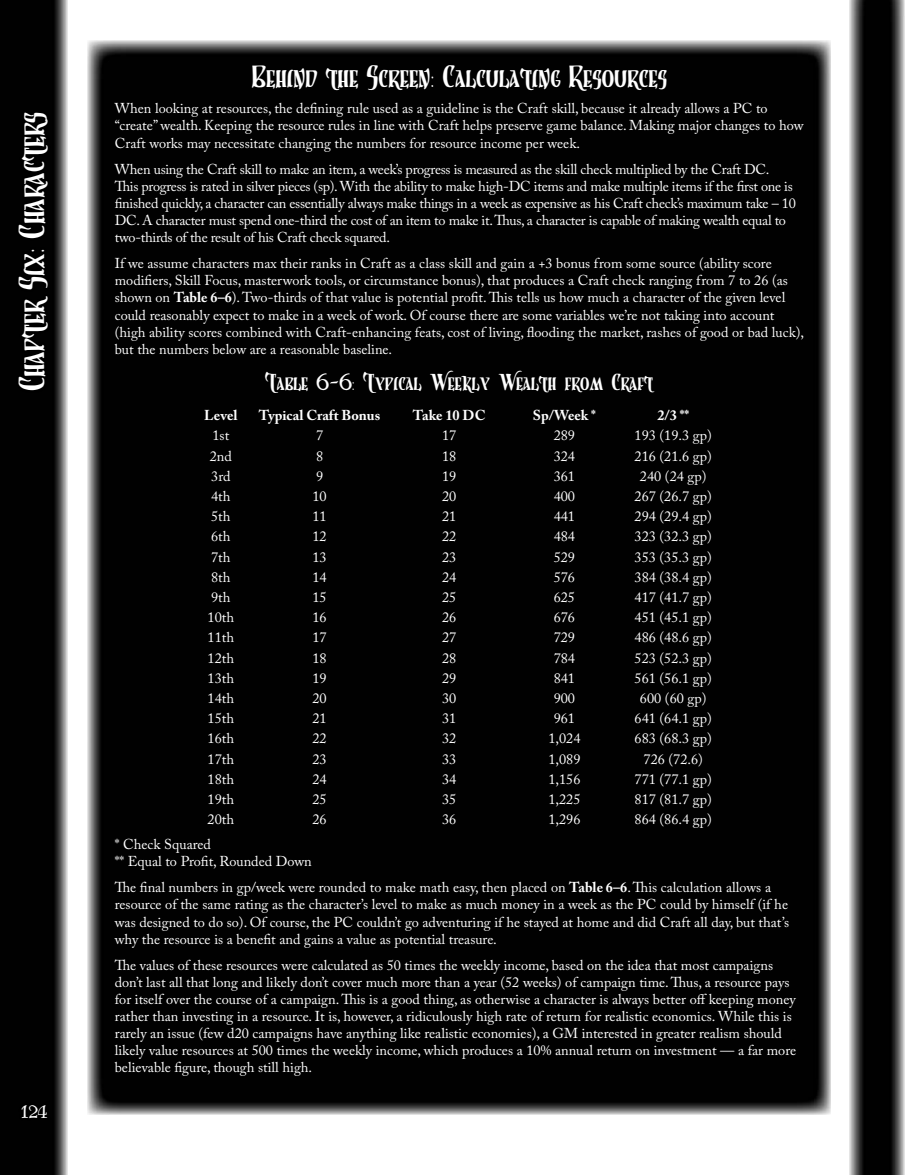
<style>
.page{position:relative;width:905px;height:1175px;background:#fff}
.page>*{position:absolute;margin:0;border:0;box-sizing:border-box;transform-origin:0 0}
.t1{font:42px "Summerisle";color:#fff}
.t2{font:36px "Summerisle";color:#fff}
.t3{font:27px "Summerisle";color:#fff}
.t4{font:21px "Summerisle";color:#fff}
.t5{font:14.25px/17.1px "Adobe Caslon Pro";color:#fff}
.t6{font:14.25px/17.1px "Adobe Caslon Pro";letter-spacing:-.02em;color:#fff}
.t7{font:700 14.25px "Adobe Caslon Pro";color:#fff}
.s1{font-weight:700}
</style>
<div class="page">
<img style="left:0;top:0;width:68px;height:1174px">
<div style="left:15px;top:1097px;width:41px;height:77px;background:#010101"></div>
<svg style="left:0;top:107px;width:88px;height:288px"></svg>
<img style="left:849px;top:0;width:55px;height:1174px">
<div style="left:88px;top:40px;width:742px;height:697px;background:#010101"></div>
<div style="left:88px;top:737px;width:742px;height:377px;background:#010101"></div>
<h1 class="t1" style="left:14px;top:391px;width:281px;rotate:-90deg">Chapter Six: Characters</h1>
<h3 class="t4" style="left:21px;top:1102px;width:28px">124</h3>
<h2 class="t2" style="left:251px;top:61px;width:417px">Behind the Screen: Calculating Resources</h2>
<p class="t5" style="left:115px;top:100px;width:690px">When looking at resources, the defining rule used as a guideline is the Craft skill, because it already allows a PC to “create” wealth. Keeping the resource rules in line with Craft helps preserve game balance. Making major changes to how<br>Craft works may necessitate changing the numbers for resource income per week.</p>
<p class="t6" style="left:115px;top:160px;width:682px">When using the Craft skill to make an item, a week’s progress is measured as the skill check multiplied by the Craft DC.<br>This progress is rated in silver pieces (sp). With the ability to make high-DC items and make multiple items if the first one is finished quickly, a character can essentially always make things in a week as expensive as his Craft check’s maximum take – 10<br>DC. A character must spend one-third the cost of an item to make it. Thus, a character is capable of making wealth equal to two-thirds of the result of his Craft check squared.</p>
<p class="t5" style="left:115px;top:255px;width:691px">If we assume characters max their ranks in Craft as a class skill and gain a +3 bonus from some source (ability score modifiers, Skill Focus, masterwork tools, or circumstance bonus), that produces a Craft check ranging from 7 to 26 (as shown on <span class="s1">Table 6–6</span>). Two-thirds of that value is potential profit. This tells us how much a character of the given level could reasonably expect to make in a week of work. Of course there are some variables we’re not taking into account (high ability scores combined with Craft-enhancing feats, cost of living, flooding the market, rashes of good or bad luck), but the numbers below are a reasonable baseline.</p>
<h3 class="t3" style="left:265px;top:370px;width:389px">Table 6-6: Typical Weekly Wealth from Craft</h3>
<p class="t7" style="left:204px;top:407px;width:35px">Level</p>
<p class="t7" style="left:259px;top:407px;width:123px">Typical Craft Bonus</p>
<p class="t7" style="left:413px;top:407px;width:74px">Take 10 DC</p>
<p class="t7" style="left:533px;top:407px;width:65px">Sp/Week *</p>
<p class="t7" style="left:657px;top:407px;width:33px">2/3 **</p>
<p class="t5" style="left:212px;top:427px;width:18px">1st</p>
<p class="t5" style="left:316px;top:427px;width:9px">7</p>
<p class="t5" style="left:442px;top:427px;width:16px">17</p>
<p class="t5" style="left:553px;top:427px;width:23px">289</p>
<p class="t5" style="left:634px;top:427px;width:79px">193 (19.3 gp)</p>
<p class="t5" style="left:210px;top:447px;width:24px">2nd</p>
<p class="t5" style="left:316px;top:447px;width:9px">8</p>
<p class="t5" style="left:442px;top:447px;width:16px">18</p>
<p class="t5" style="left:553px;top:447px;width:23px">324</p>
<p class="t5" style="left:634px;top:447px;width:79px">216 (21.6 gp)</p>
<p class="t5" style="left:211px;top:467px;width:21px">3rd</p>
<p class="t5" style="left:316px;top:467px;width:9px">9</p>
<p class="t5" style="left:442px;top:467px;width:16px">19</p>
<p class="t5" style="left:553px;top:467px;width:23px">361</p>
<p class="t5" style="left:640px;top:467px;width:68px">240 (24 gp)</p>
<p class="t5" style="left:211px;top:487px;width:21px">4th</p>
<p class="t5" style="left:312px;top:487px;width:16px">10</p>
<p class="t5" style="left:442px;top:487px;width:16px">20</p>
<p class="t5" style="left:553px;top:487px;width:23px">400</p>
<p class="t5" style="left:634px;top:487px;width:79px">267 (26.7 gp)</p>
<p class="t5" style="left:211px;top:507px;width:21px">5th</p>
<p class="t5" style="left:312px;top:507px;width:16px">11</p>
<p class="t5" style="left:442px;top:507px;width:16px">21</p>
<p class="t5" style="left:553px;top:507px;width:23px">441</p>
<p class="t5" style="left:634px;top:507px;width:79px">294 (29.4 gp)</p>
<p class="t5" style="left:211px;top:528px;width:21px">6th</p>
<p class="t5" style="left:312px;top:528px;width:16px">12</p>
<p class="t5" style="left:442px;top:528px;width:16px">22</p>
<p class="t5" style="left:553px;top:528px;width:23px">484</p>
<p class="t5" style="left:634px;top:528px;width:79px">323 (32.3 gp)</p>
<p class="t5" style="left:211px;top:548px;width:21px">7th</p>
<p class="t5" style="left:312px;top:548px;width:16px">13</p>
<p class="t5" style="left:442px;top:548px;width:16px">23</p>
<p class="t5" style="left:553px;top:548px;width:23px">529</p>
<p class="t5" style="left:634px;top:548px;width:79px">353 (35.3 gp)</p>
<p class="t5" style="left:211px;top:568px;width:21px">8th</p>
<p class="t5" style="left:312px;top:568px;width:16px">14</p>
<p class="t5" style="left:442px;top:568px;width:16px">24</p>
<p class="t5" style="left:553px;top:568px;width:23px">576</p>
<p class="t5" style="left:634px;top:568px;width:79px">384 (38.4 gp)</p>
<p class="t5" style="left:211px;top:588px;width:21px">9th</p>
<p class="t5" style="left:312px;top:588px;width:16px">15</p>
<p class="t5" style="left:442px;top:588px;width:16px">25</p>
<p class="t5" style="left:553px;top:588px;width:23px">625</p>
<p class="t5" style="left:634px;top:588px;width:79px">417 (41.7 gp)</p>
<p class="t5" style="left:207px;top:608px;width:28px">10th</p>
<p class="t5" style="left:312px;top:608px;width:16px">16</p>
<p class="t5" style="left:442px;top:608px;width:16px">26</p>
<p class="t5" style="left:553px;top:608px;width:23px">676</p>
<p class="t5" style="left:634px;top:608px;width:79px">451 (45.1 gp)</p>
<p class="t5" style="left:207px;top:629px;width:28px">11th</p>
<p class="t5" style="left:312px;top:629px;width:16px">17</p>
<p class="t5" style="left:442px;top:629px;width:16px">27</p>
<p class="t5" style="left:553px;top:629px;width:23px">729</p>
<p class="t5" style="left:634px;top:629px;width:79px">486 (48.6 gp)</p>
<p class="t5" style="left:207px;top:649px;width:28px">12th</p>
<p class="t5" style="left:312px;top:649px;width:16px">18</p>
<p class="t5" style="left:442px;top:649px;width:16px">28</p>
<p class="t5" style="left:553px;top:649px;width:23px">784</p>
<p class="t5" style="left:634px;top:649px;width:79px">523 (52.3 gp)</p>
<p class="t5" style="left:207px;top:669px;width:28px">13th</p>
<p class="t5" style="left:312px;top:669px;width:16px">19</p>
<p class="t5" style="left:442px;top:669px;width:16px">29</p>
<p class="t5" style="left:553px;top:669px;width:23px">841</p>
<p class="t5" style="left:634px;top:669px;width:79px">561 (56.1 gp)</p>
<p class="t5" style="left:207px;top:689px;width:28px">14th</p>
<p class="t5" style="left:312px;top:689px;width:16px">20</p>
<p class="t5" style="left:442px;top:689px;width:16px">30</p>
<p class="t5" style="left:553px;top:689px;width:23px">900</p>
<p class="t5" style="left:640px;top:689px;width:68px">600 (60 gp)</p>
<p class="t5" style="left:207px;top:709px;width:28px">15th</p>
<p class="t5" style="left:312px;top:709px;width:16px">21</p>
<p class="t5" style="left:442px;top:709px;width:16px">31</p>
<p class="t5" style="left:553px;top:709px;width:23px">961</p>
<p class="t5" style="left:634px;top:709px;width:79px">641 (64.1 gp)</p>
<p class="t5" style="left:207px;top:730px;width:28px">16th</p>
<p class="t5" style="left:312px;top:730px;width:16px">22</p>
<p class="t5" style="left:442px;top:730px;width:16px">32</p>
<p class="t5" style="left:548px;top:730px;width:34px">1,024</p>
<p class="t5" style="left:634px;top:730px;width:79px">683 (68.3 gp)</p>
<p class="t5" style="left:207px;top:750px;width:28px">17th</p>
<p class="t5" style="left:312px;top:750px;width:16px">23</p>
<p class="t5" style="left:442px;top:750px;width:16px">33</p>
<p class="t5" style="left:548px;top:750px;width:34px">1,089</p>
<p class="t5" style="left:643px;top:750px;width:61px">726 (72.6)</p>
<p class="t5" style="left:207px;top:770px;width:28px">18th</p>
<p class="t5" style="left:312px;top:770px;width:16px">24</p>
<p class="t5" style="left:442px;top:770px;width:16px">34</p>
<p class="t5" style="left:548px;top:770px;width:34px">1,156</p>
<p class="t5" style="left:634px;top:770px;width:79px">771 (77.1 gp)</p>
<p class="t5" style="left:207px;top:790px;width:28px">19th</p>
<p class="t5" style="left:312px;top:790px;width:16px">25</p>
<p class="t5" style="left:442px;top:790px;width:16px">35</p>
<p class="t5" style="left:548px;top:790px;width:34px">1,225</p>
<p class="t5" style="left:634px;top:790px;width:79px">817 (81.7 gp)</p>
<p class="t5" style="left:207px;top:810px;width:28px">20th</p>
<p class="t5" style="left:312px;top:810px;width:16px">26</p>
<p class="t5" style="left:442px;top:810px;width:16px">36</p>
<p class="t5" style="left:548px;top:810px;width:34px">1,296</p>
<p class="t5" style="left:634px;top:810px;width:79px">864 (86.4 gp)</p>
<p class="t5" style="left:115px;top:835px;width:198px">* Check Squared<br>** Equal to Profit, Rounded Down</p>
<p class="t5" style="left:115px;top:879px;width:675px">The final numbers in gp/week were rounded to make math easy, then placed on <span class="s1">Table 6–6</span>. This calculation allows a resource of the same rating as the character’s level to make as much money in a week as the PC could by himself (if he was designed to do so). Of course, the PC couldn’t go adventuring if he stayed at home and did Craft all day, but that’s why the resource is a benefit and gains a value as potential treasure.</p>
<p class="t5" style="left:115px;top:956px;width:682px">The values of these resources were calculated as 50 times the weekly income, based on the idea that most campaigns don’t last all that long and likely don’t cover much more than a year (52 weeks) of campaign time. Thus, a resource pays for itself over the course of a campaign. This is a good thing, as otherwise a character is always better off keeping money rather than investing in a resource. It is, however, a ridiculously high rate of return for realistic economics. While this is rarely an issue (few d20 campaigns have anything like realistic economies), a GM interested in greater realism should likely value resources at 500 times the weekly income, which produces a 10% annual return on investment — a far more believable figure, though still high.</p>
</div>
